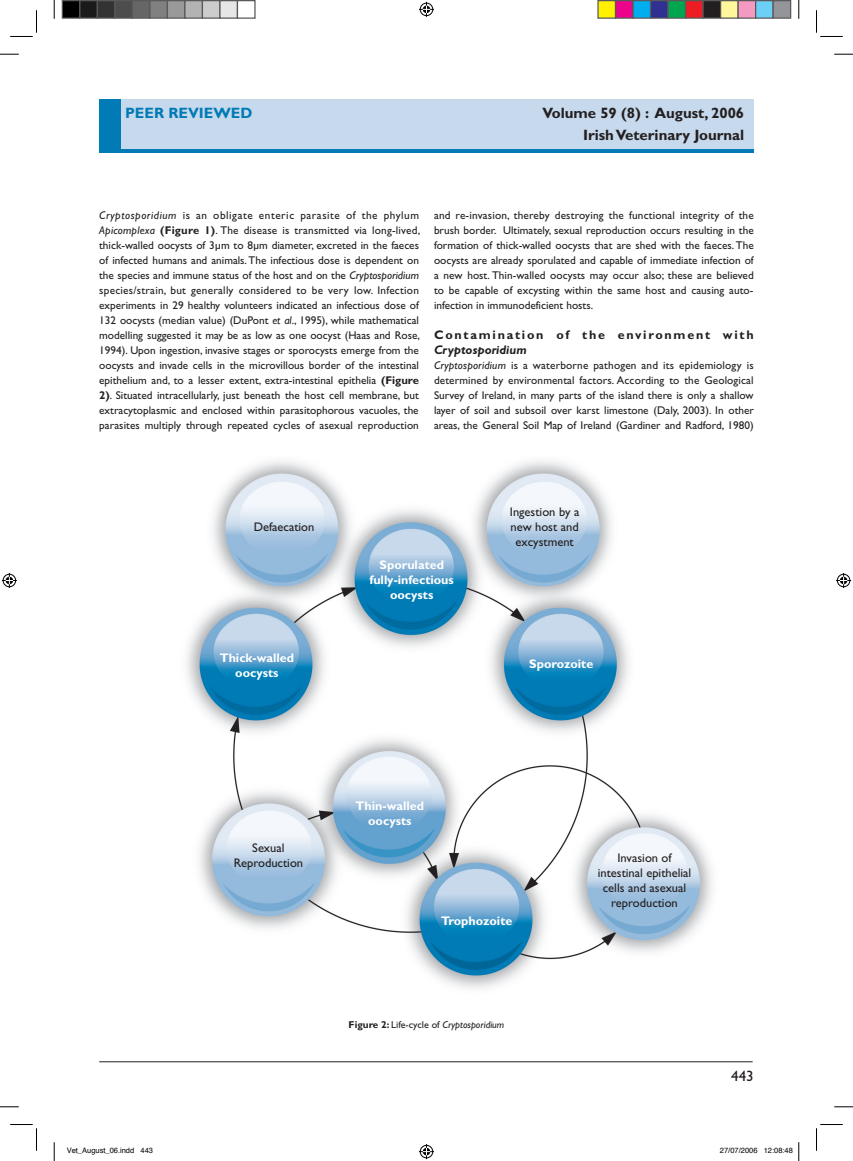
<style>
.page{position:relative;width:853px;height:1161px;background:#fff}
.page>*{position:absolute;margin:0;border:0;box-sizing:border-box;transform-origin:0 0}
.t1{font:700 15px/22.5px "Gill Sans";color:#231f20;text-align:right}
.t2{font:700 15px "Gill Sans";color:#007bb5}
.t3{font:15px "Gill Sans";color:#231f20}
.t4{font:12.5px/15px "Gill Sans";color:#231f20;text-align:center}
.t5{font:700 12.5px/15px "Gill Sans";color:#fff;text-align:center}
.t6{font:700 12.5px "Gill Sans";letter-spacing:.14em;color:#231f20}
.t7{font:italic 700 12.5px "Gill Sans";color:#231f20}
.t8{font:11.25px/15px "Gill Sans";color:#231f20;text-align:justify}
.t9{font:italic 10px "Gill Sans";color:#231f20}
.t10{font:7.5px "Helvetica";color:#000}
.s1{font-style:italic}
.s2{font-weight:700}
.s3{font-weight:700;font-style:normal}
.s4{font-style:normal}
</style>
<div class="page">
<hr style="left:99px;top:1061px;width:653px;height:1px;background:#231f20">
<img style="left:186px;top:460px;width:527px;height:529px">
<div style="left:99px;top:99px;width:654px;height:53px;background:#007bb5"></div>
<div style="left:121px;top:99px;width:632px;height:50px;background:#c7d9ec"></div>
<svg style="left:0;top:53px;width:19px;height:2px"></svg>
<svg style="left:834px;top:53px;width:18px;height:2px"></svg>
<svg style="left:0;top:1106px;width:19px;height:1px"></svg>
<svg style="left:834px;top:1106px;width:18px;height:1px"></svg>
<svg style="left:53px;top:0;width:2px;height:19px"></svg>
<svg style="left:53px;top:1142px;width:2px;height:19px"></svg>
<svg style="left:798px;top:0;width:1px;height:19px"></svg>
<svg style="left:10px;top:10px;width:27px;height:27px"></svg>
<svg style="left:10px;top:1124px;width:27px;height:27px"></svg>
<svg style="left:816px;top:10px;width:26px;height:27px"></svg>
<svg style="left:816px;top:1124px;width:26px;height:27px"></svg>
<svg style="left:419px;top:2px;width:15px;height:15px"></svg>
<svg style="left:419px;top:1144px;width:15px;height:15px"></svg>
<svg style="left:2px;top:573px;width:15px;height:15px"></svg>
<svg style="left:836px;top:573px;width:15px;height:15px"></svg>
<div style="left:62px;top:1px;width:18px;height:17px;background:#000"></div>
<div style="left:62px;top:0;width:18px;height:19px;border:1px solid #595959"></div>
<div style="left:80px;top:1px;width:17px;height:17px;background:#1a1a1a"></div>
<div style="left:79px;top:0;width:19px;height:19px;border:1px solid #595959"></div>
<div style="left:97px;top:1px;width:18px;height:17px;background:#333"></div>
<div style="left:97px;top:0;width:18px;height:19px;border:1px solid #595959"></div>
<div style="left:115px;top:1px;width:17px;height:17px;background:#4d4d4d"></div>
<div style="left:114px;top:0;width:19px;height:19px;border:1px solid #595959"></div>
<div style="left:132px;top:1px;width:18px;height:17px;background:#666"></div>
<div style="left:132px;top:0;width:18px;height:19px;border:1px solid #595959"></div>
<div style="left:150px;top:1px;width:17px;height:17px;background:#808080"></div>
<div style="left:149px;top:0;width:19px;height:19px;border:1px solid #595959"></div>
<div style="left:167px;top:1px;width:18px;height:17px;background:#999"></div>
<div style="left:167px;top:0;width:18px;height:19px;border:1px solid #595959"></div>
<div style="left:185px;top:1px;width:17px;height:17px;background:#b3b3b3"></div>
<div style="left:184px;top:0;width:19px;height:19px;border:1px solid #595959"></div>
<div style="left:202px;top:1px;width:18px;height:17px;background:#ccc"></div>
<div style="left:202px;top:0;width:18px;height:19px;border:1px solid #595959"></div>
<div style="left:220px;top:1px;width:17px;height:17px;background:#e6e6e6"></div>
<div style="left:219px;top:0;width:19px;height:19px;border:1px solid #595959"></div>
<div style="left:237px;top:0;width:18px;height:19px;border:1px solid #595959"></div>
<div style="left:598px;top:1px;width:17px;height:17px;background:#fff101"></div>
<div style="left:597px;top:0;width:19px;height:19px;border:1px solid #595959"></div>
<div style="left:615px;top:1px;width:18px;height:17px;background:#ed028c"></div>
<div style="left:615px;top:0;width:18px;height:19px;border:1px solid #595959"></div>
<div style="left:633px;top:1px;width:17px;height:17px;background:#00aeef"></div>
<div style="left:632px;top:0;width:19px;height:19px;border:1px solid #595959"></div>
<div style="left:650px;top:1px;width:18px;height:17px;background:#2e3092"></div>
<div style="left:650px;top:0;width:18px;height:19px;border:1px solid #595959"></div>
<div style="left:668px;top:1px;width:17px;height:17px;background:#00a54f"></div>
<div style="left:667px;top:0;width:19px;height:19px;border:1px solid #595959"></div>
<div style="left:685px;top:1px;width:18px;height:17px;background:#ee1d23"></div>
<div style="left:685px;top:0;width:18px;height:19px;border:1px solid #595959"></div>
<div style="left:703px;top:1px;width:17px;height:17px;background:#231f20"></div>
<div style="left:702px;top:0;width:19px;height:19px;border:1px solid #595959"></div>
<div style="left:720px;top:1px;width:18px;height:17px;background:#fff79a"></div>
<div style="left:720px;top:0;width:18px;height:19px;border:1px solid #595959"></div>
<div style="left:738px;top:1px;width:17px;height:17px;background:#f499c2"></div>
<div style="left:737px;top:0;width:19px;height:19px;border:1px solid #595959"></div>
<div style="left:755px;top:1px;width:18px;height:17px;background:#6bcff6"></div>
<div style="left:755px;top:0;width:18px;height:19px;border:1px solid #595959"></div>
<div style="left:773px;top:1px;width:17px;height:17px;background:#939598"></div>
<div style="left:772px;top:0;width:19px;height:19px;border:1px solid #595959"></div>
<svg style="left:798px;top:1142px;width:1px;height:19px"></svg>
<h1 class="t2" style="left:125px;top:104px;width:129px">Peer reviewed</h1>
<h1 class="t1" style="left:542px;top:101px;width:203px">Volume 59 (8) : August, 2006<br>I rish Veterinary Journal</h1>
<p class="t8" style="left:99px;top:208px;width:322px;text-align:left"><span class="s1">Cryptosporidium</span> is an obligate enteric parasite of the phylum <span class="s1">Apicomplexa</span> <span class="s2">(Figure 1)</span>. The disease is transmitted via long-lived, thick-walled oocysts of 3μm to 8μm diameter, excreted in the faeces of infected humans and animals. The infectious dose is dependent on the species and immune status of the host and on the <span class="s1">Cryptosporidium </span>species/strain, but generally considered to be very low. Infection experiments in 29 healthy volunteers indicated an infectious dose of 132 oocysts (median value) (DuPont <span class="s1">et al</span>., 1995), while mathematical modelling suggested it may be as low as one oocyst (Haas and Rose, 1994). Upon ingestion, invasive stages or sporocysts emerge from the oocysts and invade cells in the microvillous border of the intestinal epithelium and, to a lesser extent, extra-intestinal epithelia <span class="s2">(Figure 2)</span>. Situated intracellularly, just beneath the host cell membrane, but extracytoplasmic and enclosed within parasitophorous vacuoles, the parasites multiply through repeated cycles of asexual reproduction</p>
<p class="t8" style="left:434px;top:208px;width:321px">and re-invasion, thereby destroying the functional integrity of the brush border. Ultimately, sexual reproduction occurs resulting in the formation of thick-walled oocysts that are shed with the faeces. The oocysts are already sporulated and capable of immediate infection of a new host. Thin-walled oocysts may occur also; these are believed to be capable of excysting within the same host and causing auto&shy;infection in immunodeficient hosts.</p>
<p class="t6" style="left:434px;top:328px;width:321px">Contamination of the environment with</p>
<p class="t7" style="left:434px;top:343px;width:94px">Cryptosporidium</p>
<p class="t8" style="left:434px;top:358px;width:321px"><span class="s1">Cryptosporidium</span> is a waterborne pathogen and its epidemiology is determined by environmental factors. According to the Geological Survey of Ireland, in many parts of the island there is only a shallow layer of soil and subsoil over karst limestone (Daly, 2003). In other areas, the General Soil Map of Ireland (Gardiner and Radford, 1980)</p>
<p class="t4" style="left:254px;top:519px;width:62px">Defaecation</p>
<p class="t5" style="left:220px;top:650px;width:76px">Thick-walled oocysts</p>
<p class="t5" style="left:369px;top:557px;width:86px">Sporulated fully-infectious oocysts</p>
<p class="t4" style="left:510px;top:504px;width:71px">Ingestion by a new host and excystment</p>
<p class="t5" style="left:529px;top:655px;width:66px">Sporozoite</p>
<p class="t4" style="left:234px;top:840px;width:71px">Sexual<br>Reproduction</p>
<p class="t5" style="left:355px;top:798px;width:70px">Thin-walled oocysts</p>
<p class="t5" style="left:441px;top:913px;width:73px">Trophozoite</p>
<p class="t9" style="left:348px;top:1018px;width:157px"><span class="s3">Figure 2:</span> <span class="s4">Life-cycle of</span> Cryptosporidium</p>
<p class="t4" style="left:597px;top:850px;width:95px">Invasion of intestinal epithelial cells and asexual reproduction</p>
<h1 class="t3" style="left:731px;top:1067px;width:24px">443</h1>
<p class="t10" style="left:67px;top:1144px;width:88px">Vet_August_06.indd 443</p>
<p class="t10" style="left:720px;top:1144px;width:74px">27/07/2006 12:08:48</p>
</div>
